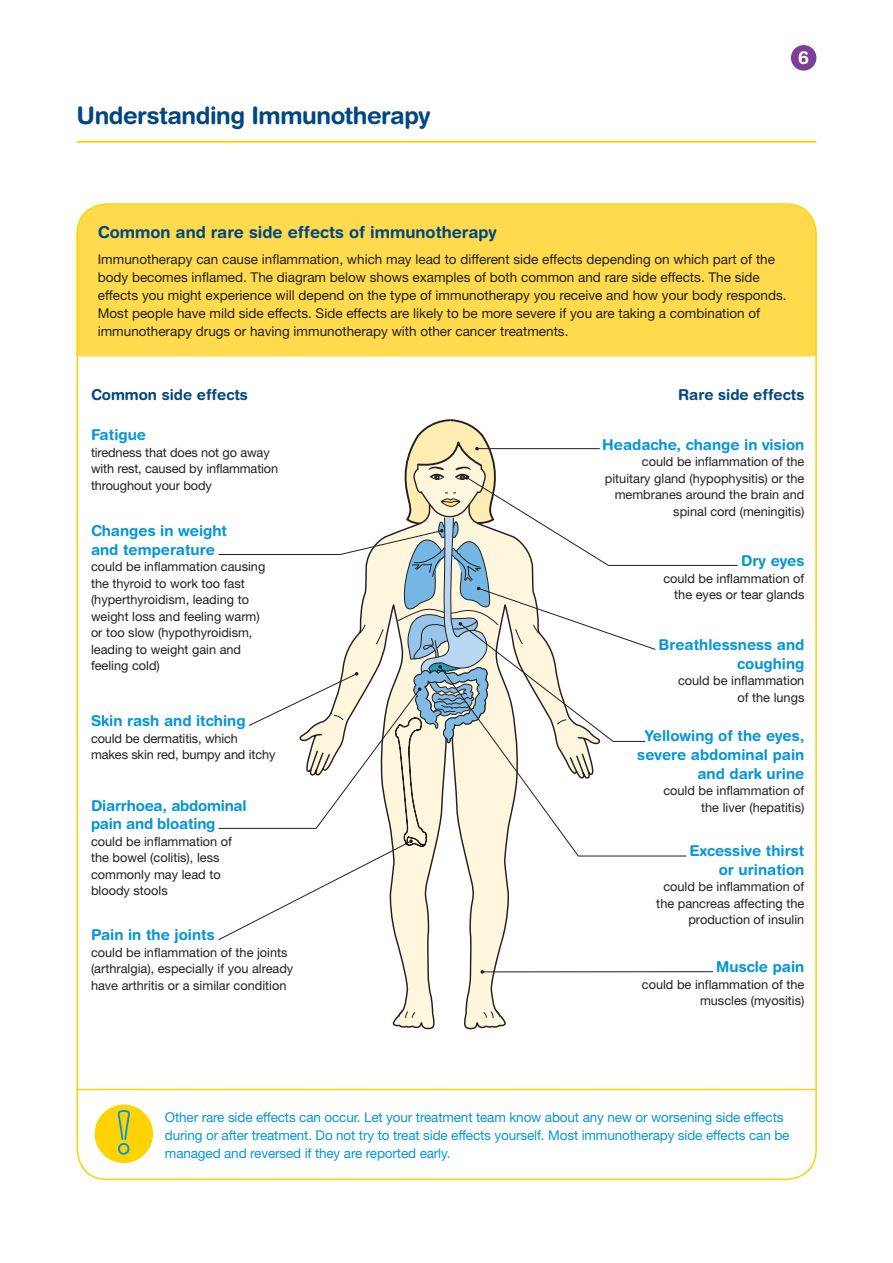
<style>
.page{position:relative;width:893px;height:1263px;background:#fff}
.page>*{position:absolute;margin:0;border:0;box-sizing:border-box;transform-origin:0 0}
.Small_A_Head__title{font:700 24px "Helvetica Rounded LT Std";letter-spacing:-.02em;color:#014782}
.Subtitle{font:700 18px "Helvetica Rounded LT Std";color:#fff}
.Box_Head{font:700 16.5px "Helvetica Rounded LT Std";color:#014782}
._5__Infographics_B_h{font:700 15px/18.8px "Helvetica Rounded LT Std";color:#0696d7;text-align:right}
.Box_Head-2{font:700 15px "Helvetica Rounded LT Std";color:#014782}
._5__Box_copy_BLACK_t{font:13.5px/18px "Helvetica Neue LT Std";color:#231f20}
.Box_Copy_Blue{font:13.5px/18px "Helvetica Neue LT Std";letter-spacing:-.01em;color:#0696d7}
._5__Infographic_body{font:12.75px/16.5px "Helvetica Neue LT Std";color:#231f20;text-align:right}
</style>
<div class="page">
<svg style="left:392px;top:941px;width:210px;height:89px"></svg>
<svg style="left:398px;top:1009px;width:18px;height:10px"></svg>
<svg style="left:483px;top:1009px;width:17px;height:10px"></svg>
<hr style="left:77px;top:141px;width:739px;height:2px;background:#fed304">
<div style="left:791px;top:45px;width:25px;height:26px;background:#7e3e98;border-radius:50%"></div>
<div style="left:77px;top:205px;width:737px;height:151px;background:#ffda4d"></div>
<hr style="left:482px;top:971px;width:231px;height:1px;background:#231f20">
<svg style="left:480px;top:970px;width:4px;height:4px"></svg>
<div style="left:95px;top:1104px;width:58px;height:59px;background:#fed304;border-radius:50%"></div>
<svg style="left:117px;top:1111px;width:13px;height:44px"></svg>
<hr style="left:77px;top:1089px;width:740px;height:1px;background:#fed304">
<svg style="left:218px;top:419px;width:520px;height:522px"></svg>
<p class="Small_A_Head__title" style="left:77px;top:101px;width:355px">Understanding Immunotherapy</p>
<p class="Subtitle" style="left:798px;top:47px;width:13px">6</p>
<p class="Box_Head" style="left:98px;top:222px;width:400px">Common and rare side effects of immunotherapy</p>
<p class="_5__Box_copy_BLACK_t" style="left:98px;top:250px;width:690px">Immunotherapy can cause inflammation, which may lead to different side effects depending on which part of the body becomes inflamed. The diagram below shows examples of both common and rare side effects. The side effects you might experience will depend on the type of immunotherapy you receive and how your body responds.<br>Most people have mild side effects. Side effects are likely to be more severe if you are taking a combination of immunotherapy drugs or having immunotherapy with other cancer treatments.</p>
<p class="Box_Head-2" style="left:91px;top:386px;width:159px">Common side effects</p>
<p class="_5__Infographics_B_h" style="left:91px;top:425px;width:57px">Fatigue</p>
<p class="_5__Infographic_body" style="left:91px;top:444px;width:189px;text-align:left">tiredness that does not go away with rest, caused by inflammation throughout your body</p>
<p class="_5__Infographics_B_h" style="left:91px;top:521px;width:138px;text-align:left">Changes in weight and temperature</p>
<p class="_5__Infographic_body" style="left:91px;top:558px;width:176px;text-align:left">could be inflammation causing the thyroid to work too fast (hyperthyroidism, leading to weight loss and feeling warm) or too slow (hypothyroidism, leading to weight gain and feeling cold)</p>
<p class="_5__Infographics_B_h" style="left:91px;top:711px;width:156px">Skin rash and itching</p>
<p class="_5__Infographic_body" style="left:91px;top:730px;width:186px;text-align:left">could be dermatitis, which makes skin red, bumpy and itchy</p>
<p class="_5__Infographics_B_h" style="left:91px;top:795px;width:157px;text-align:left">Diarrhoea, abdominal pain and bloating</p>
<p class="_5__Infographic_body" style="left:91px;top:833px;width:143px;text-align:left">could be inflammation of the bowel (colitis), less commonly may lead to bloody stools</p>
<p class="_5__Infographics_B_h" style="left:91px;top:925px;width:125px">Pain in the joints</p>
<p class="_5__Infographic_body" style="left:91px;top:943px;width:204px;text-align:left">could be inflammation of the joints (arthralgia), especially if you already have arthritis or a similar condition</p>
<p class="Box_Head-2" style="left:678px;top:386px;width:128px">Rare side effects</p>
<p class="_5__Infographics_B_h" style="left:602px;top:435px;width:204px">Headache, change in vision</p>
<p class="_5__Infographic_body" style="left:605px;top:453px;width:201px">could be inflammation of the pituitary gland (hypophysitis) or the membranes around the brain and spinal cord (meningitis)</p>
<p class="_5__Infographics_B_h" style="left:741px;top:551px;width:65px">Dry eyes</p>
<p class="_5__Infographic_body" style="left:663px;top:570px;width:143px">could be inflammation of the eyes or tear glands</p>
<p class="_5__Infographics_B_h" style="left:659px;top:635px;width:147px">Breathlessness and coughing</p>
<p class="_5__Infographic_body" style="left:678px;top:672px;width:128px">could be inflammation of the lungs</p>
<p class="_5__Infographics_B_h" style="left:637px;top:726px;width:169px">Yellowing of the eyes, severe abdominal pain and dark urine</p>
<p class="_5__Infographic_body" style="left:663px;top:782px;width:143px">could be inflammation of the liver (hepatitis)</p>
<p class="_5__Infographics_B_h" style="left:689px;top:841px;width:116px">Excessive thirst or urination</p>
<p class="_5__Infographic_body" style="left:656px;top:878px;width:150px">could be inflammation of the pancreas affecting the production of insulin</p>
<p class="_5__Infographics_B_h" style="left:716px;top:957px;width:90px">Muscle pain</p>
<p class="_5__Infographic_body" style="left:642px;top:976px;width:164px">could be inflammation of the muscles (myositis)</p>
<p class="Box_Copy_Blue" style="left:165px;top:1107px;width:626px">Other rare side effects can occur. Let your treatment team know about any new or worsening side effects during or after treatment. Do not try to treat side effects yourself. Most immunotherapy side effects can be managed and reversed if they are reported early.</p>
</div>
